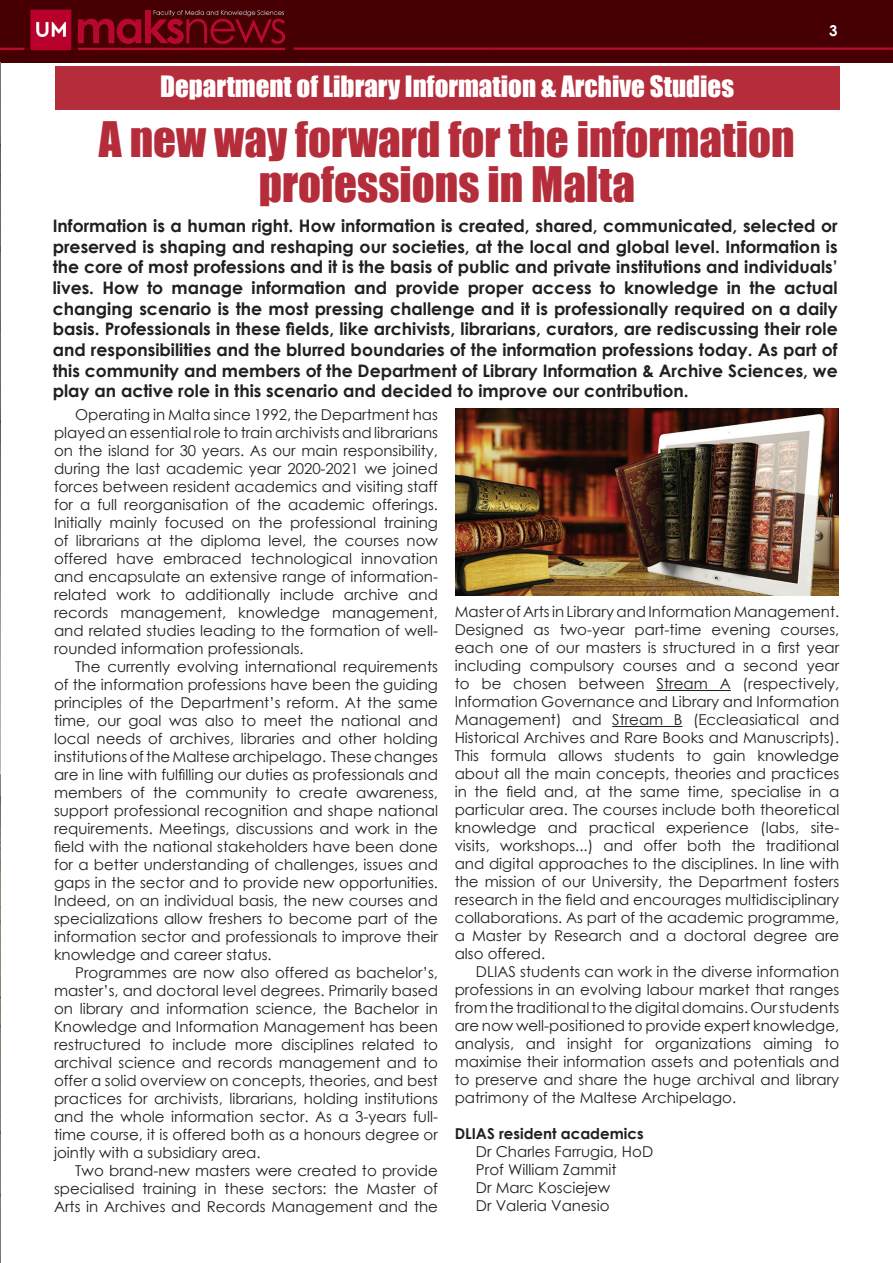
<style>
.page{position:relative;width:893px;height:1263px;background:#fff}
.page>*{position:absolute;margin:0;border:0;box-sizing:border-box;transform-origin:0 0}
.t1{font:45px/45px "Impact";color:#b52d3b;text-align:center}
.t2{font:27px "Impact";color:#fff}
.t3{font:700 17.25px/20.7px "Century Gothic";color:#231f20;text-align:justify}
.t4{font:15px/18px "Century Gothic";color:#231f20;text-align:justify}
.t5{font:700 15px "Century Gothic";color:#231f20}
.t6{font:700 15px "Century Gothic";color:#fff}
</style>
<div class="page">
<img style="left:0;top:0;width:893px;height:62px">
<img style="left:0;top:62px;width:1px;height:1201px">
<div style="left:55px;top:66px;width:785px;height:44px;background:#b52d3b"></div>
<hr style="left:657px;top:690px;width:74px;height:1px;background:#231f20">
<hr style="left:612px;top:726px;width:70px;height:1px;background:#231f20">
<img style="left:455px;top:409px;width:383px;height:186px">
<h2 class="t2" style="left:160px;top:65px;width:575px">Department of Library Information &amp; Archive Studies</h2>
<h1 class="t1" style="left:99px;top:116px;width:697px">A new way forward for the information professions in Malta</h1>
<p class="t6" style="left:829px;top:19px;width:10px">3</p>
<p class="t3" style="left:53px;top:214px;width:786px">Information is a human right. How information is created, shared, communicated, selected or preserved is shaping and reshaping our societies, at the local and global level. Information is the core of most professions and it is the basis of public and private institutions and individuals’ lives. How to manage information and provide proper access to knowledge in the actual changing scenario is the most pressing challenge and it is professionally required on a daily basis. Professionals in these fields, like archivists, librarians, curators, are rediscussing their role and responsibilities and the blurred boundaries of the information professions today. As part of this community and members of the Department of Library Information &amp; Archive Sciences, we play an active role in this scenario and decided to improve our contribution.</p>
<p class="t4" style="left:54px;top:405px;width:385px;text-indent:21px">Operating in Malta since 1992, the Department has played an essential role to train archivists and librarians on the island for 30 years. As our main responsibility, during the last academic year 2020-2021 we joined forces between resident academics and visiting staff for a full reorganisation of the academic offerings.<br>Initially mainly focused on the professional training of librarians at the diploma level, the courses now offered have embraced technological innovation and encapsulate an extensive range of information&shy;related work to additionally include archive and records management, knowledge management, and related studies leading to the formation of well&shy;rounded information professionals.</p>
<p class="t4" style="left:54px;top:657px;width:385px;text-indent:21px">The currently evolving international requirements of the information professions have been the guiding principles of the Department’s reform. At the same time, our goal was also to meet the national and local needs of archives, libraries and other holding institutions of the Maltese archipelago. These changes are in line with fulfilling our duties as professionals and members of the community to create awareness, support professional recognition and shape national requirements. Meetings, discussions and work in the field with the national stakeholders have been done for a better understanding of challenges, issues and gaps in the sector and to provide new opportunities.<br>Indeed, on an individual basis, the new courses and specializations allow freshers to become part of the information sector and professionals to improve their knowledge and career status.</p>
<p class="t4" style="left:54px;top:963px;width:385px;text-indent:21px">Programmes are now also offered as bachelor’s, master’s, and doctoral level degrees. Primarily based on library and information science, the Bachelor in Knowledge and Information Management has been restructured to include more disciplines related to archival science and records management and to offer a solid overview on concepts, theories, and best practices for archivists, librarians, holding institutions and the whole information sector. As a 3-years full&shy;time course, it is offered both as a honours degree or jointly with a subsidiary area.</p>
<p class="t4" style="left:54px;top:1161px;width:385px;text-indent:21px">Two brand-new masters were created to provide specialised training in these sectors: the Master of Arts in Archives and Records Management and the</p>
<p class="t4" style="left:455px;top:602px;width:386px">Master of Arts in Library and Information Management.<br>Designed as two-year part-time evening courses, each one of our masters is structured in a first year including compulsory courses and a second year to be chosen between Stream A (respectively, Information Governance and Library and Information Management) and Stream B (Eccleasiatical and Historical Archives and Rare Books and Manuscripts).<br>This formula allows students to gain knowledge about all the main concepts, theories and practices in the field and, at the same time, specialise in a particular area. The courses include both theoretical knowledge and practical experience (labs, site&shy;visits, workshops...) and offer both the traditional and digital approaches to the disciplines. In line with the mission of our University, the Department fosters research in the field and encourages multidisciplinary collaborations. As part of the academic programme, a Master by Research and a doctoral degree are also offered.</p>
<p class="t4" style="left:455px;top:962px;width:386px;text-indent:21px">DLIAS students can work in the diverse information professions in an evolving labour market that ranges from the traditional to the digital domains. Our students are now well-positioned to provide expert knowledge, analysis, and insight for organizations aiming to maximise their information assets and potentials and to preserve and share the huge archival and library patrimony of the Maltese Archipelago.</p>
<p class="t5" style="left:455px;top:1122px;width:191px">DLIAS resident academics</p>
<p class="t4" style="left:476px;top:1142px;width:179px;text-align:left">Dr Charles Farrugia, HoD<br>Prof William Zammit<br>Dr Marc Kosciejew<br>Dr Valeria Vanesio</p>
</div>
